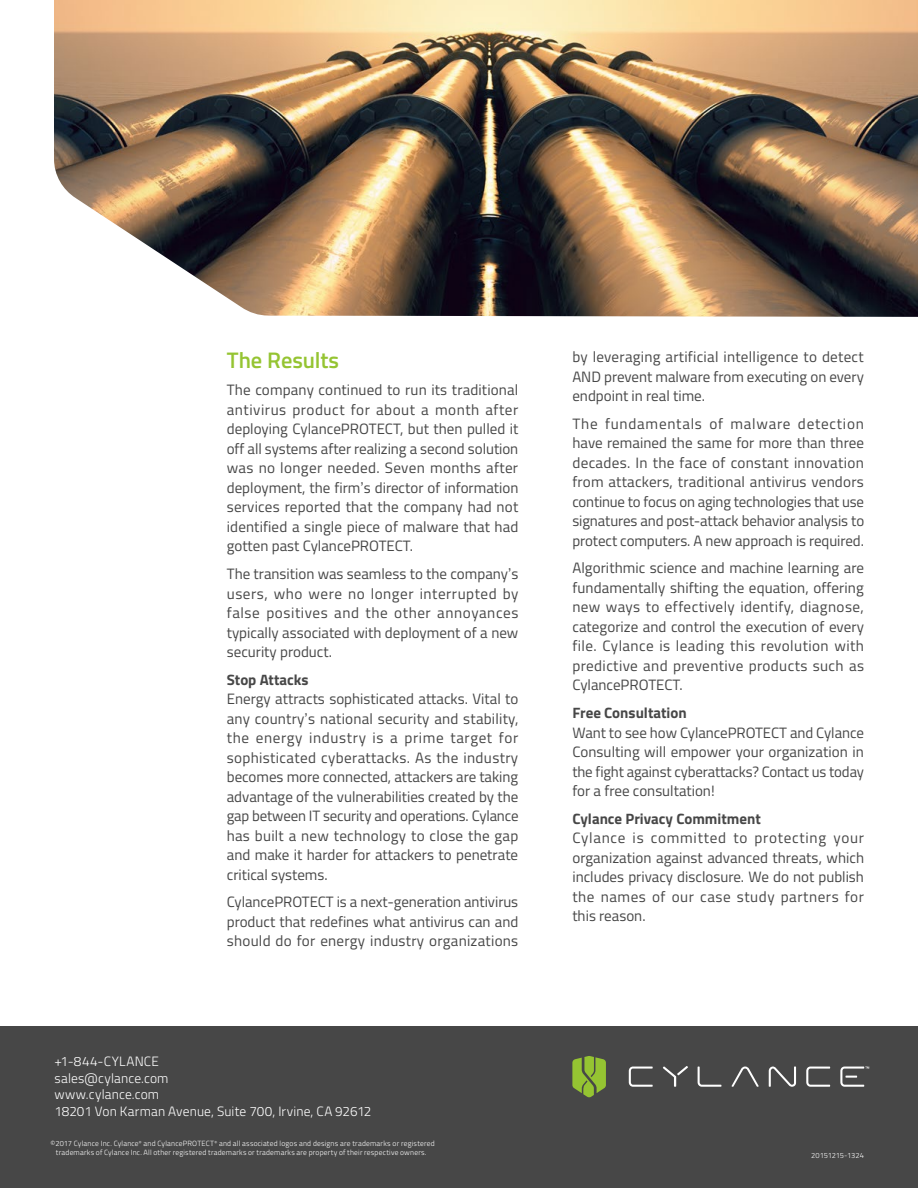
<style>
.page{position:relative;width:918px;height:1188px;background:#fff}
.page>*{position:absolute;margin:0;border:0;box-sizing:border-box;transform-origin:0 0}
.t1{font:600 22.5px "Titillium";letter-spacing:-.005em;color:#95c432}
.t2{font:15px/19.5px "Titillium";color:#474747;text-align:justify}
.t3{font:700 15px "Titillium";color:#474747}
.t4{font:300 13.5px/16.5px "Titillium";letter-spacing:.01em;color:#fff}
.t5{font:300 7.5px/9px "Titillium";letter-spacing:.025em;color:#fff;text-align:center}
.t6{font:300 7.5px "Titillium";letter-spacing:-.015em;color:#fff}
.s1{font-family:"Arial"}
</style>
<div class="page">
<div style="left:0;top:1026px;width:918px;height:162px;background:#474747"></div>
<svg style="left:572px;top:1056px;width:34px;height:41px"></svg>
<svg style="left:769px;top:1067px;width:27px;height:20px"></svg>
<svg style="left:629px;top:1067px;width:24px;height:20px"></svg>
<svg style="left:806px;top:1067px;width:24px;height:20px"></svg>
<svg style="left:663px;top:1066px;width:25px;height:21px"></svg>
<svg style="left:840px;top:1067px;width:29px;height:20px"></svg>
<svg style="left:698px;top:1067px;width:23px;height:20px"></svg>
<svg style="left:732px;top:1067px;width:27px;height:20px"></svg>
<img style="left:54px;top:0;width:864px;height:317px">
<h1 class="t1" style="left:227px;top:343px;width:114px">The Results</h1>
<p class="t2" style="left:227px;top:380px;width:293px">The company continued to run its traditional antivirus product for about a month after deploying CylancePROTECT, but then pulled it off all systems after realizing a second solution was no longer needed. Seven months after deployment, the firm<span class="s1">’</span>s director of information services reported that the company had not identified a single piece of malware that had gotten past CylancePROTECT.</p>
<p class="t2" style="left:227px;top:563px;width:293px">The transition was seamless to the company<span class="s1">’</span>s users, who were no longer interrupted by false positives and the other annoyances typically associated with deployment of a new security product.</p>
<p class="t3" style="left:227px;top:668px;width:83px">Stop Attacks</p>
<p class="t2" style="left:227px;top:688px;width:293px">Energy attracts sophisticated attacks. Vital to any country<span class="s1">’</span>s national security and stability, the energy industry is a prime target for sophisticated cyberattacks. As the industry becomes more connected, attackers are taking advantage of the vulnerabilities created by the gap between IT security and operations. Cylance has built a new technology to close the gap and make it harder for attackers to penetrate critical systems.</p>
<p class="t2" style="left:227px;top:892px;width:293px">CylancePROTECT is a next-generation antivirus product that redefines what antivirus can and should do for energy industry organizations</p>
<p class="t4" style="left:54px;top:1052px;width:319px">+1-844-CYLANCE<br>sales@cylance.com<br>www.cylance.com<br>18201 Von Karman Avenue, Suite 700, Irvine, CA 92612</p>
<p class="t5" style="left:50px;top:1139px;width:386px">©2017 Cylance Inc. Cylance<sup>®</sup> and CylancePROTECT<sup>®</sup> and all associated logos and designs are trademarks or registered trademarks of Cylance Inc. All other registered trademarks or trademarks are property of their respective owners.</p>
<p class="t2" style="left:572px;top:347px;width:293px">by leveraging artificial intelligence to detect AND prevent malware from executing on every endpoint in real time.</p>
<p class="t2" style="left:572px;top:413px;width:293px">The fundamentals of malware detection have remained the same for more than three decades. In the face of constant innovation from attackers, traditional antivirus vendors continue to focus on aging technologies that use signatures and post-attack behavior analysis to protect computers. A new approach is required.</p>
<p class="t2" style="left:572px;top:558px;width:293px">Algorithmic science and machine learning are fundamentally shifting the equation, offering new ways to effectively identify, diagnose, categorize and control the execution of every file. Cylance is leading this revolution with predictive and preventive products such as CylancePROTECT.</p>
<p class="t3" style="left:572px;top:701px;width:116px">Free Consultation</p>
<p class="t2" style="left:572px;top:722px;width:293px">Want to see how CylancePROTECT and Cylance Consulting will empower your organization in the fight against cyberattacks? Contact us today for a free consultation!</p>
<p class="t3" style="left:572px;top:807px;width:190px">Cylance Privacy Commitment</p>
<p class="t2" style="left:572px;top:827px;width:293px">Cylance is committed to protecting your organization against advanced threats, which includes privacy disclosure. We do not publish the names of our case study partners for this reason.</p>
<p class="t6" style="left:811px;top:1150px;width:54px">20151215-1324</p>
</div>
